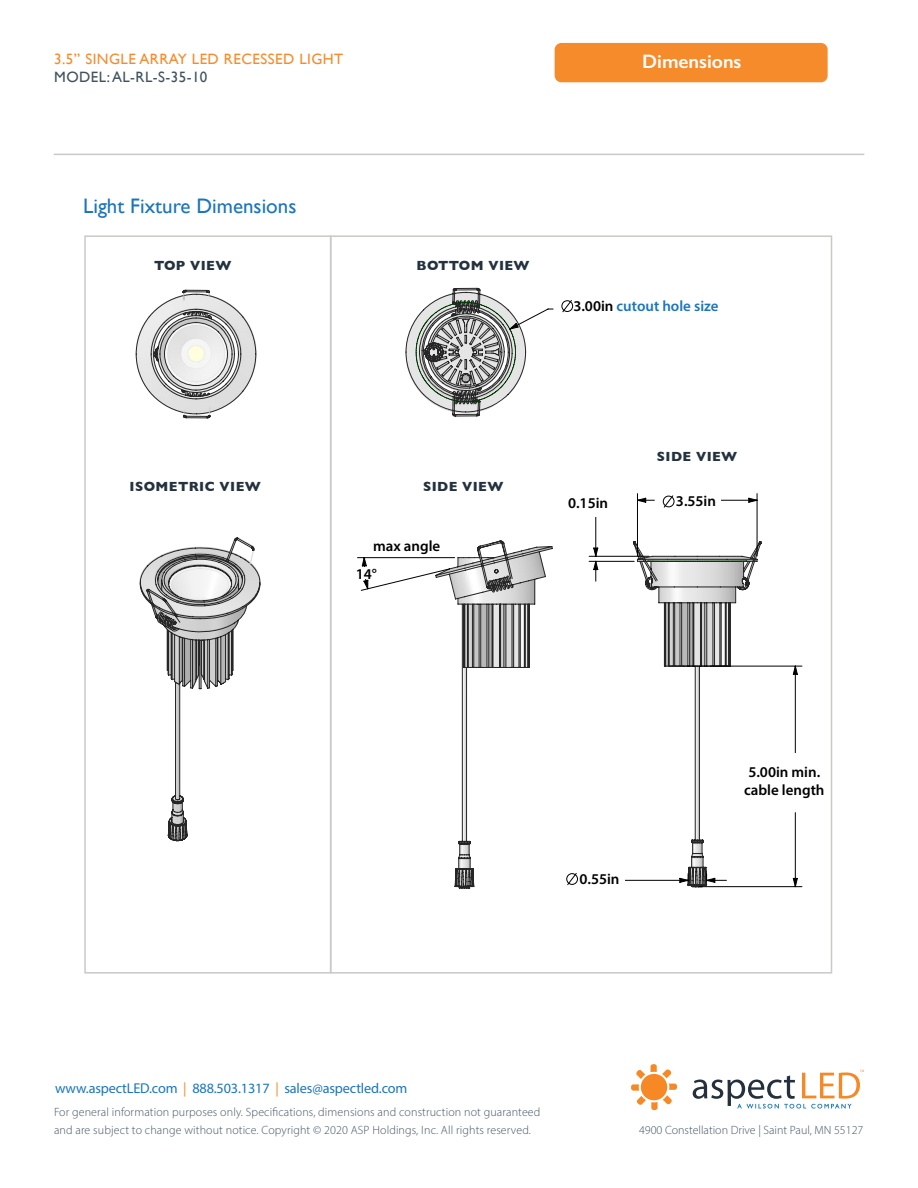
<style>
.page{position:relative;width:918px;height:1188px;background:#fff}
.page>*{position:absolute;margin:0;border:0;box-sizing:border-box;transform-origin:0 0}
.t1{font:21px "Gill Sans";color:#1c75bc}
.t2{font:600 19.5px "Gill Sans";color:#fff}
.t3{font:600 15px/18px "Myriad Pro";color:#000}
.t4{font:15px "Gill Sans";letter-spacing:.03em;color:#f68b2b}
.t5{font:600 15px "Myriad Pro";color:#1c75bc}
.t6{font:15px "Gill Sans";letter-spacing:.03em;color:#40525c}
.t7{font:14.25px "Myriad Pro";letter-spacing:-.01em;color:#1c75bc}
.t8{font:700 13.5px "Gill Sans";letter-spacing:.03em;color:#23323e}
.t9{font:300 12px/18px "Myriad Pro";letter-spacing:.01em;color:#455464}
.s1{color:#000}
.s2{color:#f68b2b}
</style>
<div class="page">
<svg style="left:631px;top:1064px;width:46px;height:47px"></svg>
<svg style="left:693px;top:1070px;width:171px;height:39px"></svg>
<svg style="left:135px;top:289px;width:122px;height:130px"></svg>
<svg style="left:405px;top:287px;width:148px;height:130px"></svg>
<svg style="left:139px;top:537px;width:122px;height:305px"></svg>
<div style="left:84px;top:235px;width:248px;height:739px;border:2px solid #c9c9c8"></div>
<div style="left:561px;top:300px;width:12px;height:12px;border:1px solid #000;border-radius:50%"></div>
<svg style="left:562px;top:300px;width:11px;height:13px"></svg>
<div style="left:555px;top:43px;width:273px;height:39px;background:#f68b2b;border-radius:7px"></div>
<hr style="left:54px;top:154px;width:810px;height:1px;background:#c9c9c8">
<svg style="left:357px;top:493px;width:446px;height:396px"></svg>
<div style="left:356px;top:568px;width:21px;height:11px;background:#fff"></div>
<p class="t4" style="left:54px;top:50px;width:291px">3.5” SINGLE ARRAY LED RECESSED LIGHT</p>
<p class="t6" style="left:54px;top:68px;width:155px">MODEL: AL-RL-S-35-10</p>
<h1 class="t1" style="left:83px;top:194px;width:215px">Light Fixture Dimensions</h1>
<p class="t8" style="left:154px;top:255px;width:79px">TOP VIEW</p>
<h2 class="t2" style="left:642px;top:50px;width:101px">Dimensions</h2>
<p class="t8" style="left:417px;top:255px;width:115px">BOTTOM VIEW</p>
<p class="t5" style="left:573px;top:296px;width:147px"><span class="s1">3.00in</span> cutout hole size</p>
<p class="t8" style="left:130px;top:475px;width:133px">ISOMETRIC VIEW</p>
<p class="t8" style="left:423px;top:475px;width:82px">SIDE VIEW</p>
<p class="t3" style="left:373px;top:537px;width:69px">max angle</p>
<p class="t3" style="left:356px;top:565px;width:23px">14°</p>
<p class="t3" style="left:568px;top:494px;width:42px">0.15in</p>
<p class="t8" style="left:657px;top:445px;width:82px">SIDE VIEW</p>
<p class="t3" style="left:676px;top:492px;width:42px">3.55in</p>
<p class="t3" style="left:579px;top:869px;width:42px">0.55in</p>
<p class="t3" style="left:744px;top:763px;width:82px">5.00in min. cable length</p>
<p class="t7" style="left:55px;top:1080px;width:354px">www.aspectLED.com <span class="s2">|</span> 888.503.1317 <span class="s2">|</span> sales@aspectled.com</p>
<p class="t9" style="left:54px;top:1103px;width:488px">For general information purposes only. Specifications, dimensions and construction not guaranteed and are subject to change without notice. Copyright © 2020 ASP Holdings, Inc. All rights reserved.</p>
<p class="t9" style="left:639px;top:1121px;width:226px">4900 Constellation Drive | Saint Paul, MN 55127</p>
</div>
